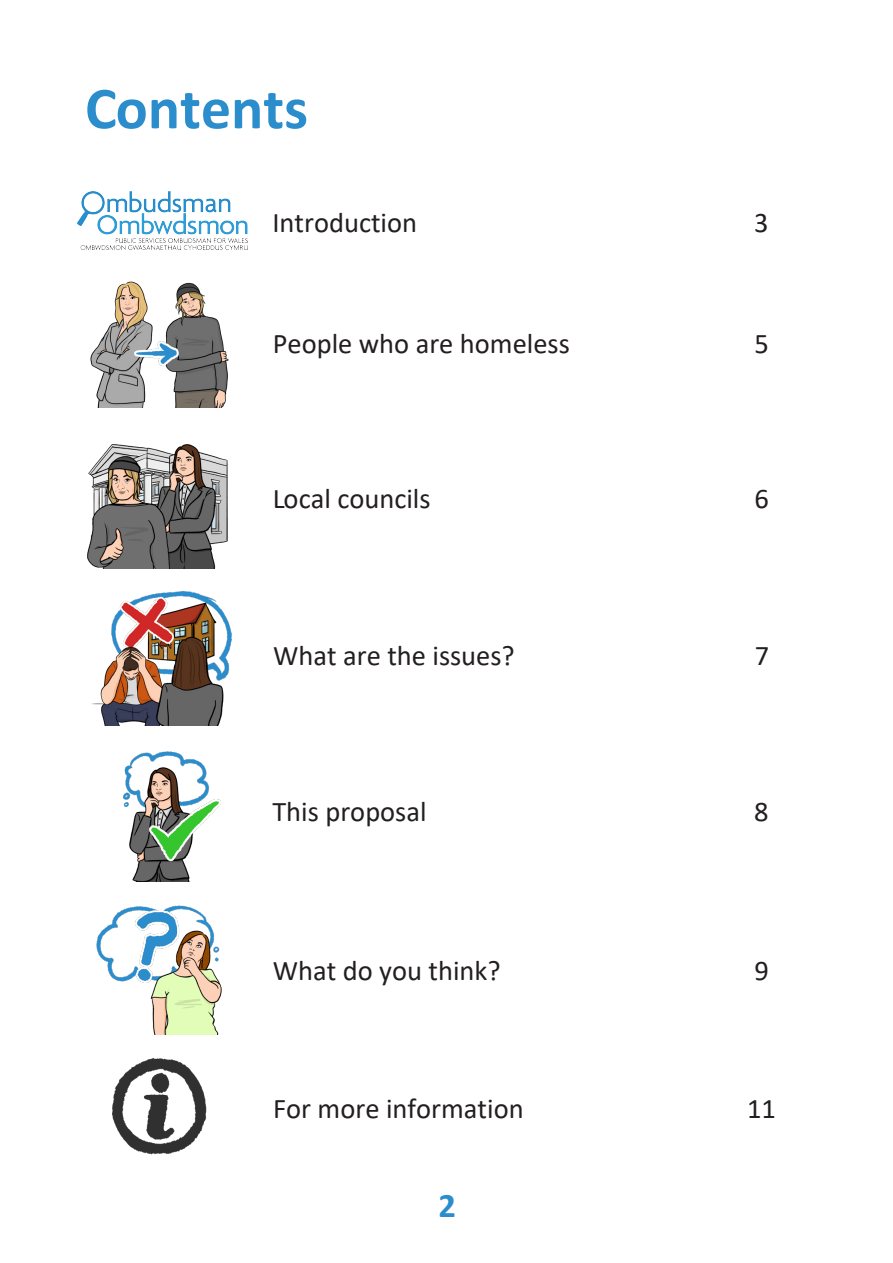
<style>
.page{position:relative;width:893px;height:1263px;background:#fff}
.page>*{position:absolute;margin:0;border:0;box-sizing:border-box;transform-origin:0 0}
.t1{font:700 60px "Calibri";color:#2c8dcd}
.t2{font:700 34.5px "Calibri";color:#2c8dcd}
.t3{font:28.5px "Calibri";color:#231f20}
</style>
<div class="page">
<img style="left:90px;top:281px;width:139px;height:127px">
<img style="left:87px;top:444px;width:141px;height:125px">
<img style="left:92px;top:590px;width:140px;height:136px">
<img style="left:122px;top:751px;width:100px;height:130px">
<img style="left:96px;top:905px;width:126px;height:129px">
<img style="left:112px;top:1058px;width:95px;height:97px">
<img style="left:78px;top:191px;width:169px;height:59px">
<p class="t1" style="left:85px;top:66px;width:225px">Contents</p>
<p class="t3" style="left:272px;top:202px;width:146px">Introduction</p>
<p class="t3" style="left:754px;top:202px;width:16px">3</p>
<p class="t3" style="left:273px;top:324px;width:299px">People who are homeless</p>
<p class="t3" style="left:754px;top:324px;width:16px">5</p>
<p class="t3" style="left:273px;top:479px;width:159px">Local councils</p>
<p class="t3" style="left:754px;top:479px;width:16px">6</p>
<p class="t3" style="left:273px;top:636px;width:243px">What are the issues?</p>
<p class="t3" style="left:755px;top:636px;width:16px">7</p>
<p class="t3" style="left:272px;top:792px;width:156px">This proposal</p>
<p class="t3" style="left:754px;top:792px;width:16px">8</p>
<p class="t3" style="left:273px;top:951px;width:229px">What do you think?</p>
<p class="t3" style="left:754px;top:951px;width:16px">9</p>
<p class="t3" style="left:273px;top:1088px;width:252px">For more information</p>
<p class="t3" style="left:747px;top:1088px;width:30px">11</p>
<p class="t2" style="left:439px;top:1181px;width:19px">2</p>
</div>
